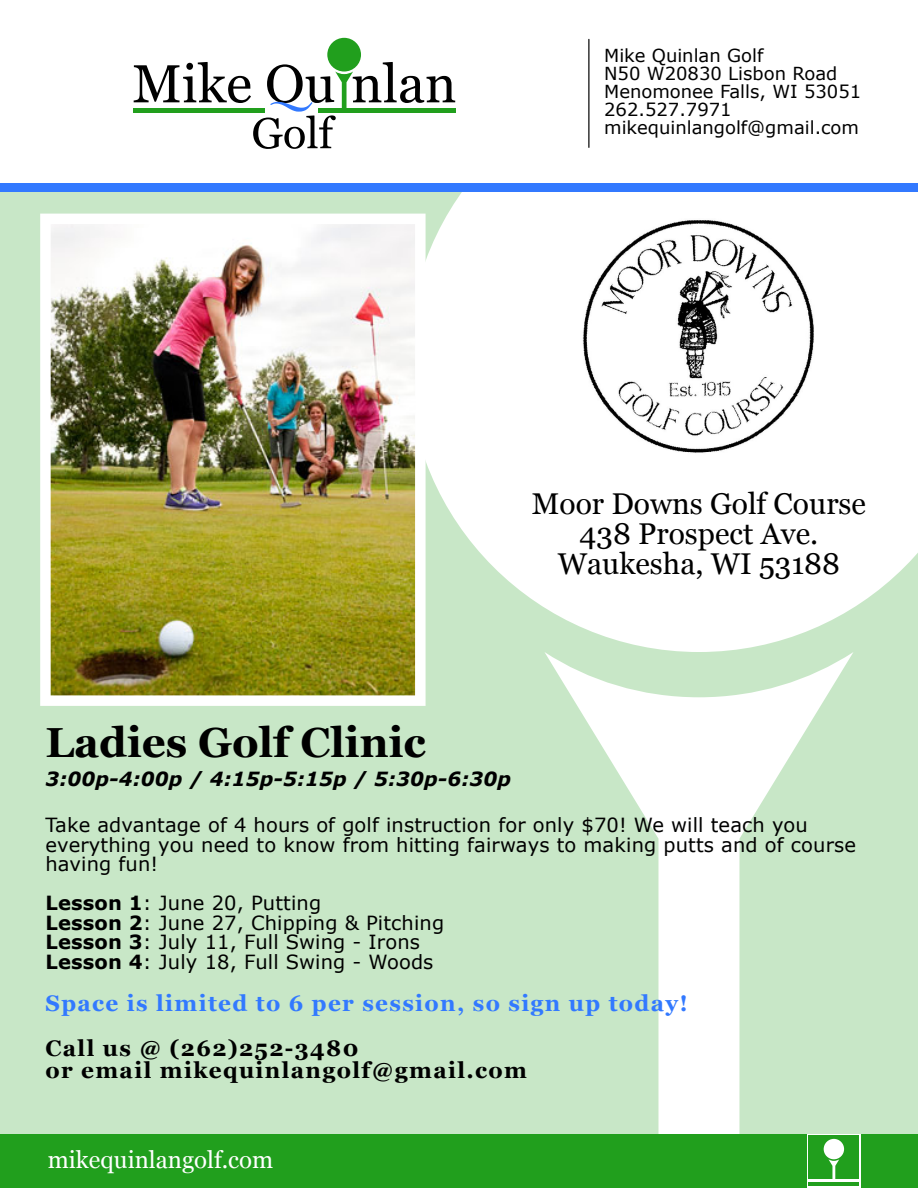
<style>
.page{position:relative;width:918px;height:1188px;background:#c8e7c7}
.page>*{position:absolute;margin:0;border:0;box-sizing:border-box;transform-origin:0 0}
.t1{font:700 42px "Georgia";color:#000}
.t2{font:30px/30px "Georgia";color:#000;text-align:center}
.t3{font:24px "Georgia";color:#fff}
.t4{font:700 22.5px/22.5px "Georgia";letter-spacing:.06em;color:#000}
.t5{font:700 22.5px "Georgia";letter-spacing:.06em;color:#3279ff}
.t6{font:19.5px/19.5px "Verdana";letter-spacing:.01em;color:#000}
.t7{font:italic 700 19.5px "Verdana";letter-spacing:.01em;color:#000}
.t8{font:18px/18px "Verdana";color:#000}
.s1{font-weight:700}
</style>
<div class="page">
<svg style="left:408px;top:192px;width:510px;height:460px;background:#f7fbf7"></svg>
<svg style="left:545px;top:652px;width:308px;height:482px"></svg>
<div style="left:0;top:0;width:918px;height:188px;background:#fff"></div>
<div style="left:327px;top:38px;width:34px;height:34px;background:#219f1d;border-radius:50%"></div>
<svg style="left:134px;top:62px;width:321px;height:87px"></svg>
<div style="left:0;top:184px;width:918px;height:8px;background:#3279ff"></div>
<hr style="left:588px;top:39px;width:1px;height:108px;background:#000">
<div style="left:0;top:1134px;width:918px;height:54px;background:#219f1d"></div>
<div style="left:807px;top:1134px;width:54px;height:54px;background:linear-gradient(to right,#fff,#fff)"></div>
<div style="left:809px;top:1136px;width:50px;height:50px;background:#219f1d"></div>
<div style="left:824px;top:1139px;width:20px;height:20px;background:#fff;border-radius:50%"></div>
<svg style="left:828px;top:1159px;width:11px;height:20px"></svg>
<hr style="left:808px;top:1179px;width:52px;height:3px;background:#fff">
<img style="left:40px;top:214px;width:386px;height:492px">
<img style="left:581px;top:219px;width:235px;height:237px">
<p class="t8" style="left:604px;top:48px;width:259px">Mike Quinlan Golf<br>N50 W20830 Lisbon Road<br>Menomonee Falls, WI 53051<br>262.527.7971 mikequinlangolf@gmail.com</p>
<h2 class="t2" style="left:532px;top:491px;width:336px">Moor Downs Golf Course<br>438 Prospect Ave.<br>Waukesha, WI 53188</h2>
<h1 class="t1" style="left:45px;top:726px;width:382px">Ladies Golf Clinic</h1>
<p class="t7" style="left:45px;top:771px;width:467px">3:00p-4:00p / 4:15p-5:15p / 5:30p-6:30p</p>
<p class="t6" style="left:45px;top:817px;width:812px">Take advantage of 4 hours of golf instruction for only $70! We will teach you everything you need to know from hitting fairways to making putts and of course having fun!</p>
<p class="t6" style="left:45px;top:895px;width:400px"><span class="s1">Lesson 1</span>: June 20, Putting<br><span class="s1">Lesson 2</span>: June 27, Chipping &amp; Pitching <span class="s1">Lesson 3</span>: July 11, Full Swing - Irons <span class="s1">Lesson 4</span>: July 18, Full Swing - Woods</p>
<p class="t5" style="left:45px;top:994px;width:644px">Space is limited to 6 per session, so sign up today!</p>
<p class="t4" style="left:45px;top:1038px;width:483px">Call us @ (262)252-3480<br>or email mikequinlangolf@gmail.com</p>
<p class="t3" style="left:48px;top:1150px;width:227px">mikequinlangolf.com</p>
</div>
